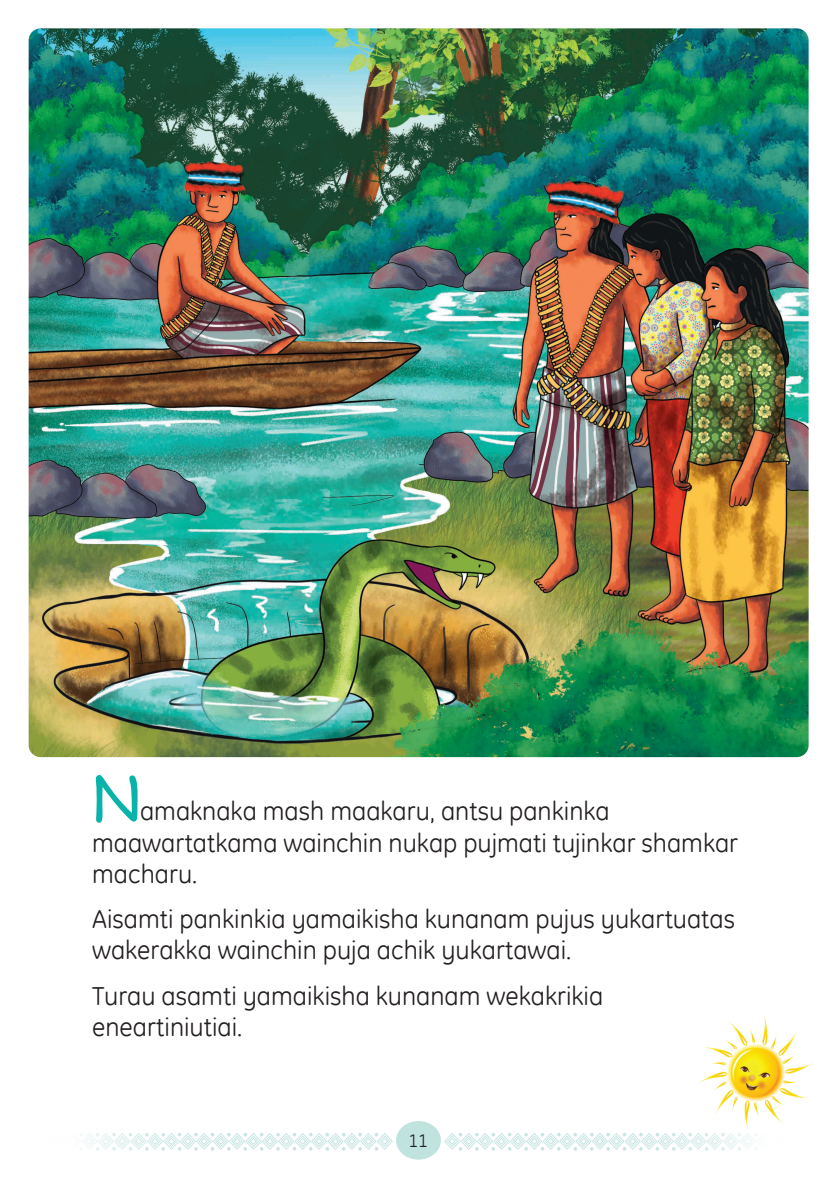
<style>
.page{position:relative;width:837px;height:1191px;background:#fff}
.page>*{position:absolute;margin:0;border:0;box-sizing:border-box;transform-origin:0 0}
.t1{font:60px "Comic Sans MS";color:#0ab3aa}
.t2{font:26px/31.2px "GE Inspira";color:#231f20}
.t3{font:18px "GE Inspira";color:#231f20}
</style>
<div class="page">
<div style="left:394px;top:1119px;width:48px;height:42px;background:#c1e3e0;border-radius:50%"></div>
<div style="left:393px;top:1118px;width:51px;height:44px;border:3px solid #fff;border-radius:50%"></div>
<svg style="left:81px;top:1133px;width:312px;height:17px"></svg>
<svg style="left:444px;top:1133px;width:313px;height:17px"></svg>
<img style="left:699px;top:1016px;width:114px;height:114px">
<img style="left:29px;top:28px;width:779px;height:729px">
<h1 class="t1" style="left:92px;top:754px;width:49px">N</h1>
<p class="t2" style="left:92px;top:795px;width:647px;text-indent:48px">amaknaka mash maakaru, antsu pankinka maawartatkama wainchin nukap pujmati tujinkar shamkar macharu.</p>
<p class="t2" style="left:92px;top:903px;width:644px">Aisamti pankinkia yamaikisha kunanam pujus yukartuatas wakerakka wainchin puja achik yukartawai.</p>
<p class="t2" style="left:92px;top:979px;width:512px">Turau asamti yamaikisha kunanam wekakrikia eneartiniutiai.</p>
<p class="t3" style="left:408px;top:1129px;width:21px">11</p>
</div>
